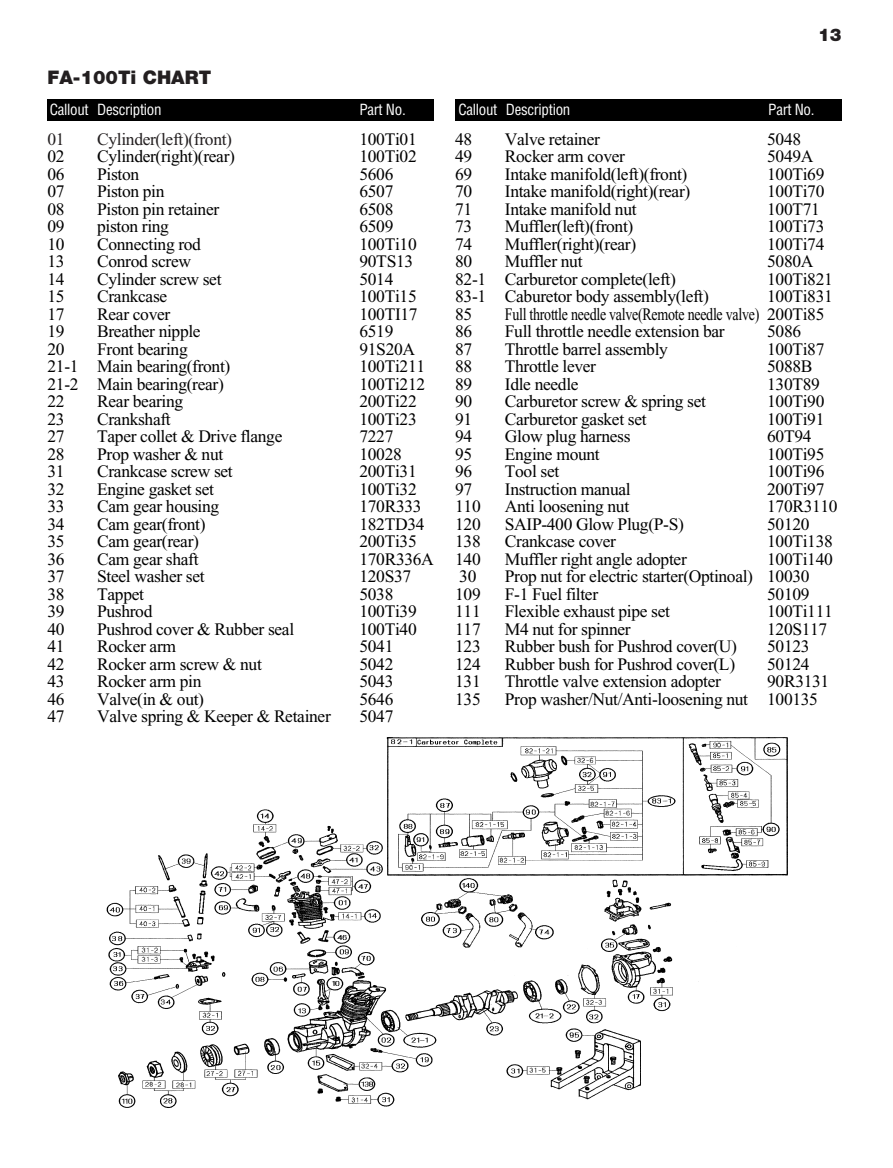
<style>
.page{position:relative;width:893px;height:1168px;background:#fff}
.page>*{position:absolute;margin:0;border:0;box-sizing:border-box;transform-origin:0 0}
.t1{font:900 18.75px "Helvetica Neue";color:#231f20}
.t2{font:17.5px/17.5px "Times New Roman";letter-spacing:-.02em;color:#000}
.t3{font:17.5px "Times New Roman";letter-spacing:-.02em;color:#231f20}
.t4{font:900 17.5px "Helvetica Neue";color:#231f20}
.t5{font:condensed 15px "Helvetica";letter-spacing:-.02em;color:#fff}
</style>
<div class="page">
<div style="left:455px;top:99px;width:386px;height:21px;background:#000"></div>
<div style="left:48px;top:99px;width:386px;height:21px;background:#000"></div>
<img style="left:106px;top:737px;width:682px;height:371px">
<p class="t1" style="left:48px;top:71px;width:165px">FA-100Ti CHART</p>
<p class="t4" style="left:818px;top:28px;width:25px">13</p>
<p class="t5" style="left:50px;top:104px;width:113px">Callout Description</p>
<p class="t5" style="left:359px;top:104px;width:48px">Part No.</p>
<p class="t5" style="left:458px;top:104px;width:113px">Callout Description</p>
<p class="t5" style="left:768px;top:104px;width:48px">Part No.</p>
<p class="t3" style="left:48px;top:133px;width:19px">01</p>
<p class="t2" style="left:48px;top:149px;width:33px">02<br>06<br>07<br>08<br>09<br>10<br>13<br>14<br>15<br>17<br>19<br>20<br>21-1<br>21-2<br>22<br>23<br>27<br>28<br>31<br>32<br>33<br>34<br>35<br>36<br>37<br>38<br>39<br>40<br>41<br>42<br>43<br>46<br>47</p>
<p class="t3" style="left:97px;top:133px;width:136px">Cylinder(left)(front)</p>
<p class="t2" style="left:97px;top:149px;width:235px">Cylinder(right)(rear)<br>Piston<br>Piston pin<br>Piston pin retainer<br>piston ring<br>Connecting rod<br>Conrod screw<br>Cylinder screw set<br>Crankcase<br>Rear cover<br>Breather nipple<br>Front bearing<br>Main bearing(front)<br>Main bearing(rear)<br>Rear bearing<br>Crankshaft<br>Taper collet &amp; Drive flange<br>Prop washer &amp; nut<br>Crankcase screw set<br>Engine gasket set<br>Cam gear housing<br>Cam gear(front)<br>Cam gear(rear)<br>Cam gear shaft<br>Steel washer set<br>Tappet<br>Pushrod<br>Pushrod cover &amp; Rubber seal<br>Rocker arm<br>Rocker arm screw &amp; nut<br>Rocker arm pin<br>Valve(in &amp; out)<br>Valve spring &amp; Keeper &amp; Retainer</p>
<p class="t2" style="left:359px;top:132px;width:76px">100Ti01<br>100Ti02<br>5606<br>6507<br>6508<br>6509<br>100Ti10<br>90TS13<br>5014<br>100Ti15<br>100TI17<br>6519<br>91S20A<br>100Ti211<br>100Ti212<br>200Ti22<br>100Ti23<br>7227<br>10028<br>200Ti31<br>100Ti32<br>170R333<br>182TD34<br>200Ti35<br>170R336A<br>120S37<br>5038<br>100Ti39<br>100Ti40<br>5041<br>5042<br>5043<br>5646<br>5047</p>
<p class="t2" style="left:455px;top:132px;width:33px">48<br>49<br>69<br>70<br>71<br>73<br>74<br>80<br>82-1<br>83-1<br>85<br>86<br>87<br>88<br>89<br>90<br>91<br>94<br>95<br>96<br>97<br>110<br>120<br>138<br>140<br>30<br>109<br>111<br>117<br>123<br>124<br>131<br>135</p>
<p class="t2" style="left:505px;top:132px;width:321px">Valve retainer<br>Rocker arm cover<br>Intake manifold(left)(front)<br>Intake manifold(right)(rear)<br>Intake manifold nut<br>Muffler(left)(front)<br>Muffler(right)(rear)<br>Muffler nut<br>Carburetor complete(left)<br>Caburetor body assembly(left)<br>Full throttle needle valve(Remote needle valve) 200Ti85<br>Full throttle needle extension bar<br>Throttle barrel assembly<br>Throttle lever<br>Idle needle<br>Carburetor screw &amp; spring set<br>Carburetor gasket set<br>Glow plug harness<br>Engine mount<br>Tool set<br>Instruction manual<br>Anti loosening nut<br>SAIP-400 Glow Plug(P-S)<br>Crankcase cover<br>Muffler right angle adopter<br>Prop nut for electric starter(Optinoal)<br>F-1 Fuel filter<br>Flexible exhaust pipe set<br>M4 nut for spinner<br>Rubber bush for Pushrod cover(U)<br>Rubber bush for Pushrod cover(L)<br>Throttle valve extension adopter<br>Prop washer/Nut/Anti-loosening nut</p>
<p class="t2" style="left:767px;top:132px;width:67px">5048<br>5049A<br>100Ti69<br>100Ti70<br>100T71<br>100Ti73<br>100Ti74<br>5080A<br>100Ti821<br>100Ti831</p>
<p class="t2" style="left:767px;top:324px;width:72px">5086<br>100Ti87<br>5088B<br>130T89<br>100Ti90<br>100Ti91<br>60T94<br>100Ti95<br>100Ti96<br>200Ti97<br>170R3110<br>50120<br>100Ti138<br>100Ti140<br>10030<br>50109<br>100Ti111<br>120S117<br>50123<br>50124<br>90R3131<br>100135</p>
</div>
